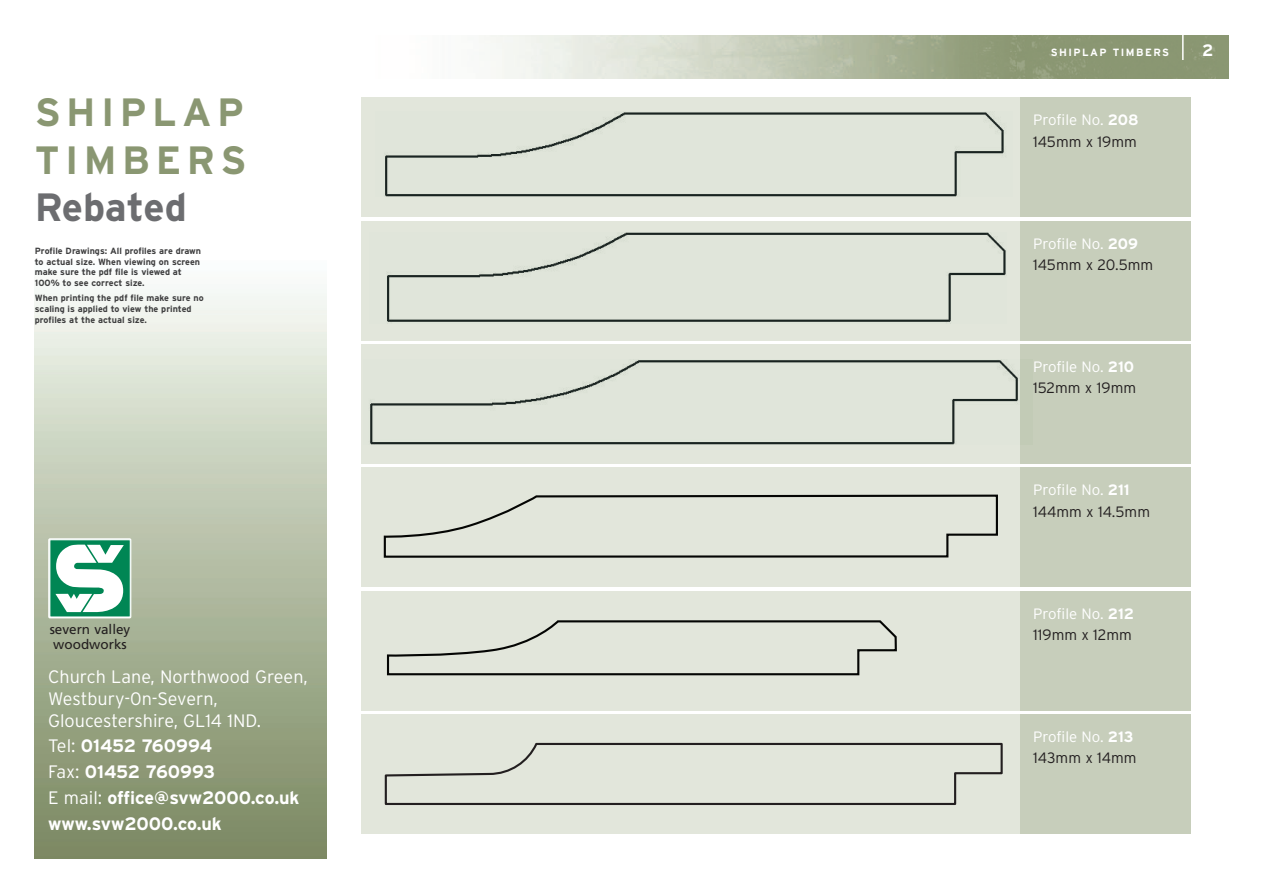
<style>
.page{position:relative;width:1263px;height:893px;background:#fff}
.page>*{position:absolute;margin:0;border:0;box-sizing:border-box;transform-origin:0 0}
.t1{font:700 39.45px/47.2px "Interstate";letter-spacing:.14em;color:#8a9772}
.t2{font:700 39.45px "Interstate";letter-spacing:-.005em;color:#6c6d70}
.t3{font:700 18px/25.8px "Interstate";color:#fff}
.t4{font:300 18px/21.6px "Interstate";color:#fff}
.t5{font:700 16.5px "Interstate";color:#fff}
.t6{font:300 15px/21.3px "Interstate";color:#fff}
.t7{font:300 15px/21.3px "Interstate";color:#231f20}
.t8{font:13.5px/15px "Frutiger";color:#231f20}
.t9{font:700 10.5px "Interstate";letter-spacing:.14em;color:#fff}
.t10{font:700 9px/10.8px "Interstate";color:#3e3e3f}
.s1{font-weight:300}
.s2{font-weight:700}
.s3{color:#231f20}
.s4{color:#fff}
.s5{font-weight:700;color:#fff}
</style>
<div class="page">
<div style="left:1017px;top:35px;width:211px;height:43px;background:#8a9772"></div>
<img style="left:958px;top:78px;width:59px;height:1px">
<img style="left:34px;top:293px;width:292px;height:566px">
<div style="left:795px;top:98px;width:395px;height:119px;background:#c7cebb"></div>
<div style="left:361px;top:98px;width:659px;height:119px;background:#e2e6db"></div>
<svg style="left:1182px;top:35px;width:1px;height:25px"></svg>
<div style="left:795px;top:221px;width:395px;height:119px;background:#c7cebb"></div>
<div style="left:361px;top:221px;width:659px;height:119px;background:#e2e6db"></div>
<div style="left:795px;top:344px;width:395px;height:119px;background:#c7cebb"></div>
<div style="left:361px;top:344px;width:659px;height:119px;background:#e2e6db"></div>
<div style="left:795px;top:468px;width:395px;height:119px;background:#c7cebb"></div>
<div style="left:361px;top:468px;width:659px;height:119px;background:#e2e6db"></div>
<div style="left:795px;top:591px;width:395px;height:119px;background:#c7cebb"></div>
<div style="left:361px;top:591px;width:659px;height:119px;background:#e2e6db"></div>
<div style="left:795px;top:714px;width:395px;height:119px;background:#c7cebb"></div>
<div style="left:361px;top:714px;width:659px;height:119px;background:#e2e6db"></div>
<div style="left:48px;top:538px;width:83px;height:80px;background:#f2f8f6;border-radius:2px"></div>
<svg style="left:50px;top:540px;width:80px;height:77px"></svg>
<img style="left:385px;top:112px;width:620px;height:84px">
<img style="left:387px;top:233px;width:619px;height:90px">
<img style="left:370px;top:360px;width:649px;height:85px">
<svg style="left:384px;top:495px;width:614px;height:63px"></svg>
<svg style="left:387px;top:620px;width:510px;height:55px"></svg>
<svg style="left:385px;top:743px;width:618px;height:62px"></svg>
<h1 class="t1" style="left:35px;top:89px;width:213px">SHIPLAP<br>TIMBERS</h1>
<h1 class="t2" style="left:35px;top:184px;width:154px">Rebated</h1>
<p class="t10" style="left:35px;top:245px;width:168px">Profile Drawings: All profiles are drawn to actual size. When viewing on screen make sure the pdf file is viewed at 100% to see correct size.</p>
<p class="t10" style="left:35px;top:293px;width:170px">When printing the pdf file make sure no scaling is applied to view the printed profiles at the actual size.</p>
<h3 class="t8" style="left:50px;top:623px;width:82px">severn valley woodworks</h3>
<h2 class="t4" style="left:48px;top:666px;width:261px">Church Lane, Northwood Green,<br>Westbury-0n-Severn,<br>Gloucestershire, GL14 1ND.</h2>
<h2 class="t3" style="left:48px;top:733px;width:253px"><span class="s1">Tel:</span> 01452 760994<br><span class="s1">Fax:</span> 01452 760993<br><span class="s1">E mail:</span> office@svw2000.co.uk www.svw2000.co.uk</h2>
<p class="t9" style="left:1051px;top:46px;width:120px">SHIPLAP TIMBERS</p>
<h3 class="t5" style="left:1202px;top:41px;width:13px">2</h3>
<h3 class="t6" style="left:1033px;top:110px;width:107px">Profile No. <span class="s2">208<br></span><span class="s3">145mm x 19mm</span></h3>
<h3 class="t7" style="left:1033px;top:233px;width:122px"><span class="s4">Profile No.</span> <span class="s5">209<br></span>145mm x 20.5mm</h3>
<h3 class="t6" style="left:1033px;top:356px;width:104px">Profile No. <span class="s2">210<br></span><span class="s3">152mm x 19mm</span></h3>
<h3 class="t7" style="left:1033px;top:479px;width:118px"><span class="s4">Profile No.</span> <span class="s5">211<br></span>144mm x 14.5mm</h3>
<h3 class="t6" style="left:1033px;top:603px;width:102px">Profile No. <span class="s2">212<br></span><span class="s3">119mm x 12mm</span></h3>
<h3 class="t6" style="left:1033px;top:726px;width:105px">Profile No. <span class="s2">213<br></span><span class="s3">143mm x 14mm</span></h3>
</div>
